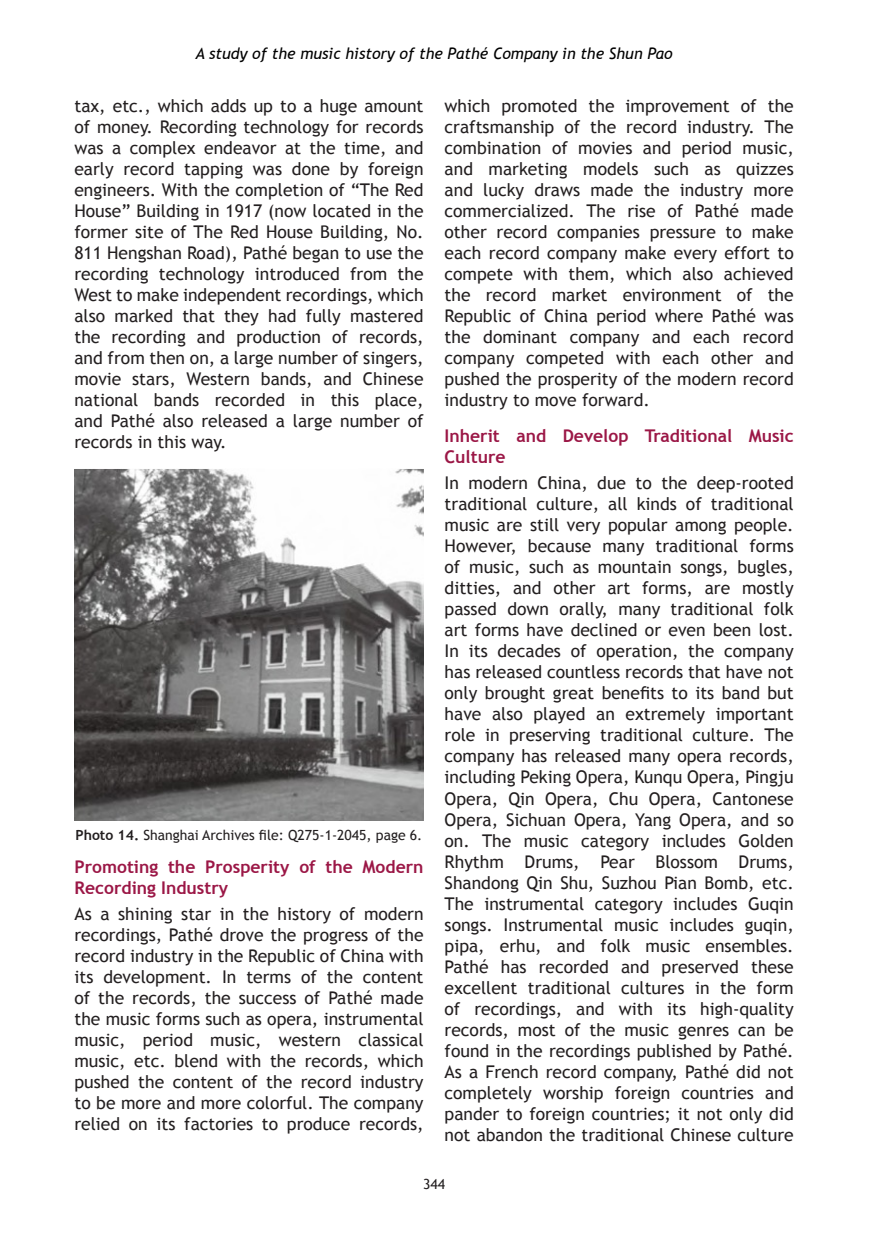
<style>
.page{position:relative;width:893px;height:1241px;background:#fff}
.page>*{position:absolute;margin:0;border:0;box-sizing:border-box;transform-origin:0 0}
.Metin_-_Gövde{font:17.5px/21px "Trebuchet MS";color:#231f20;text-align:justify}
.Metin_-_Başlık_2{font:700 17.5px/21px "Trebuchet MS";color:#9b1746}
.t1{font:italic 15.75px "Trebuchet MS";color:#000}
.Örnek{font:14px "Trebuchet MS";color:#231f20}
.s1{font-weight:700}
</style>
<div class="page">
<img style="left:74px;top:469px;width:350px;height:351px">
<p class="t1" style="left:195px;top:44px;width:479px">A study of the music history of the Pathé Company in the Shun Pao</p>
<p class="Metin_-_Gövde" style="left:74px;top:96px;width:351px">tax, etc., which adds up to a huge amount of money. Recording technology for records was a complex endeavor at the time, and early record tapping was done by foreign engineers. With the completion of “The Red House” Building in 1917 (now located in the former site of The Red House Building, No.<br>811 Hengshan Road), Pathé began to use the recording technology introduced from the West to make independent recordings, which also marked that they had fully mastered the recording and production of records, and from then on, a large number of singers, movie stars, Western bands, and Chinese national bands recorded in this place, and Pathé also released a large number of records in this way.</p>
<p class="Örnek" style="left:75px;top:827px;width:348px"><span class="s1">Photo 14.</span> Shanghai Archives file: Q275-1-2045, page 6.</p>
<p class="Metin_-_Başlık_2" style="left:74px;top:856px;width:351px">Promoting the Prosperity of the Modern<br>Recording Industry</p>
<p class="Metin_-_Gövde" style="left:74px;top:903px;width:351px">As a shining star in the history of modern recordings, Pathé drove the progress of the record industry in the Republic of China with its development. In terms of the content of the records, the success of Pathé made the music forms such as opera, instrumental music, period music, western classical music, etc. blend with the records, which pushed the content of the record industry to be more and more colorful. The company relied on its factories to produce records,</p>
<p class="Metin_-_Gövde" style="left:445px;top:96px;width:351px">which promoted the improvement of the craftsmanship of the record industry. The combination of movies and period music, and marketing models such as quizzes and lucky draws made the industry more commercialized. The rise of Pathé made other record companies pressure to make each record company make every effort to compete with them, which also achieved the record market environment of the Republic of China period where Pathé was the dominant company and each record company competed with each other and pushed the prosperity of the modern record industry to move forward.</p>
<p class="Metin_-_Başlık_2" style="left:445px;top:425px;width:351px">Inherit and Develop Traditional Music<br>Culture</p>
<p class="Metin_-_Gövde" style="left:445px;top:472px;width:351px">In modern China, due to the deep-rooted traditional culture, all kinds of traditional music are still very popular among people.<br>However, because many traditional forms of music, such as mountain songs, bugles, ditties, and other art forms, are mostly passed down orally, many traditional folk art forms have declined or even been lost.<br>In its decades of operation, the company has released countless records that have not only brought great benefits to its band but have also played an extremely important role in preserving traditional culture. The company has released many opera records, including Peking Opera, Kunqu Opera, Pingju Opera, Qin Opera, Chu Opera, Cantonese Opera, Sichuan Opera, Yang Opera, and so on. The music category includes Golden Rhythm Drums, Pear Blossom Drums, Shandong Qin Shu, Suzhou Pian Bomb, etc.<br>The instrumental category includes Guqin songs. Instrumental music includes guqin, pipa, erhu, and folk music ensembles.<br>Pathé has recorded and preserved these excellent traditional cultures in the form of recordings, and with its high-quality records, most of the music genres can be found in the recordings published by Pathé.<br>As a French record company, Pathé did not completely worship foreign countries and pander to foreign countries; it not only did not abandon the traditional Chinese culture</p>
<p class="Örnek" style="left:423px;top:1175px;width:24px">344</p>
</div>
